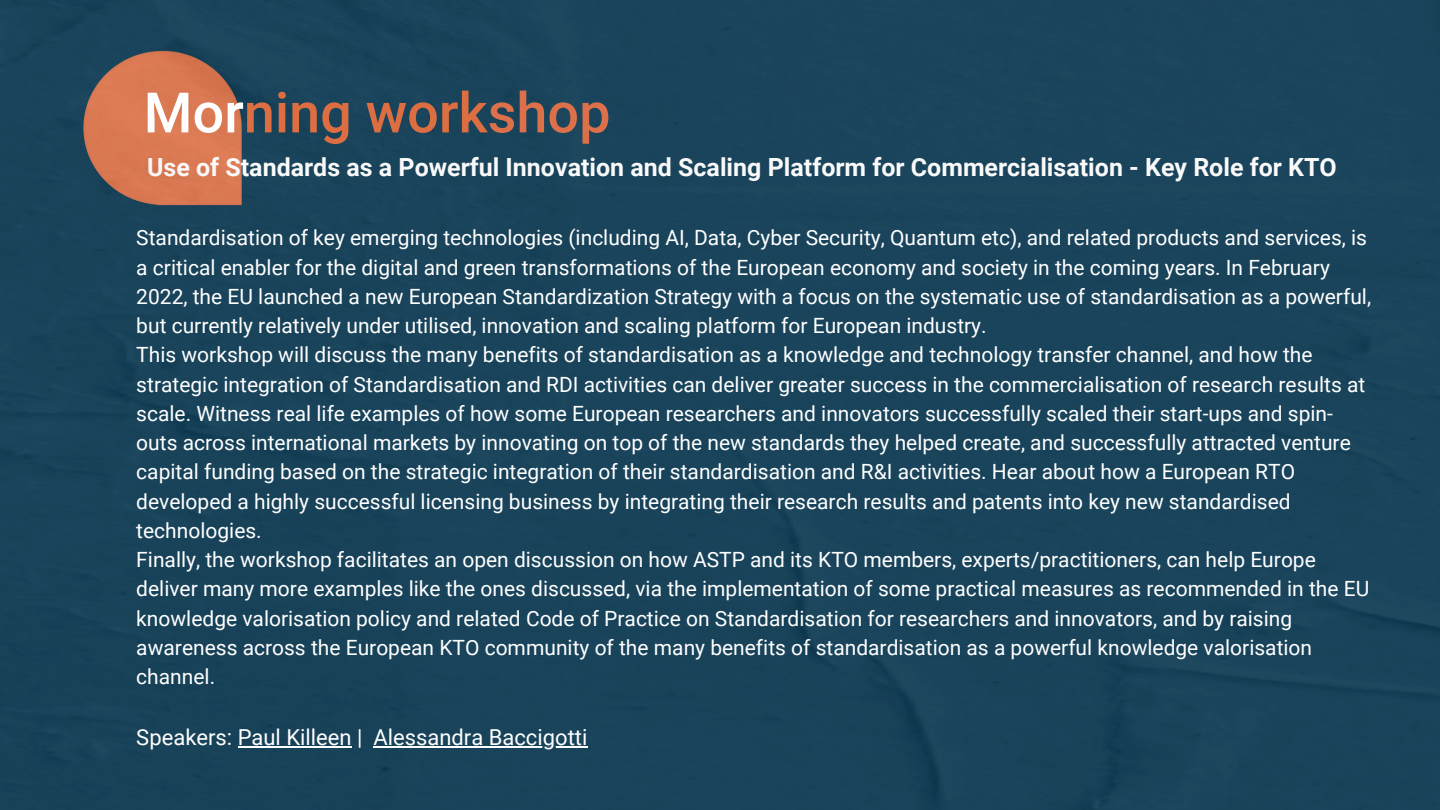
<style>
.page{position:relative;width:1440px;height:810px;background:#19445b}
.page>*{position:absolute;margin:0;border:0;box-sizing:border-box;transform-origin:0 0}
.t1{font:500 55.8px "Roboto";color:#dd6e42}
.t2{font:700 25px "Roboto";color:#fff}
.t3{font:22px "Roboto";color:#fff}
.t4{font:21px/29.2px "Roboto";color:#fff}
.s1{color:#fff}
.s2{color:#db704a}
</style>
<div class="page">
<hr style="left:238px;top:746px;width:114px;height:2px;background:#fff">
<hr style="left:373px;top:746px;width:214px;height:2px;background:#fff">
<p class="t1" style="left:144px;top:81px;width:468px"><span class="s1">Mor</span>ning work<span class="s2">shop</span></p>
<h1 class="t2" style="left:147px;top:152px;width:1191px">Use of Standards as a Powerful Innovation and Scaling Platform for Commercialisation - Key Role for KTO</h1>
<p class="t4" style="left:136px;top:224px;width:1236px">Standardisation of key emerging technologies (including AI, Data, Cyber Security, Quantum etc), and related products and services, is a critical enabler for the digital and green transformations of the European economy and society in the coming years. In February 2022, the EU launched a new European Standardization Strategy with a focus on the systematic use of standardisation as a powerful, but currently relatively under utilised, innovation and scaling platform for European industry.</p>
<p class="t4" style="left:136px;top:341px;width:1230px">This workshop will discuss the many benefits of standardisation as a knowledge and technology transfer channel, and how the strategic integration of Standardisation and RDI activities can deliver greater success in the commercialisation of research results at scale. Witness real life examples of how some European researchers and innovators successfully scaled their start-ups and spin&shy;outs across international markets by innovating on top of the new standards they helped create, and successfully attracted venture capital funding based on the strategic integration of their standardisation and R&amp;I activities. Hear about how a European RTO developed a highly successful licensing business by integrating their research results and patents into key new standardised technologies.</p>
<p class="t4" style="left:136px;top:545px;width:1234px">Finally, the workshop facilitates an open discussion on how ASTP and its KTO members, experts/practitioners, can help Europe deliver many more examples like the ones discussed, via the implementation of some practical measures as recommended in the EU knowledge valorisation policy and related Code of Practice on Standardisation for researchers and innovators, and by raising awareness across the European KTO community of the many benefits of standardisation as a powerful knowledge valorisation channel.</p>
<p class="t3" style="left:136px;top:725px;width:228px">Speakers: Paul Killeen |</p>
<p class="t3" style="left:373px;top:725px;width:215px">Alessandra Baccigotti</p>
</div>
